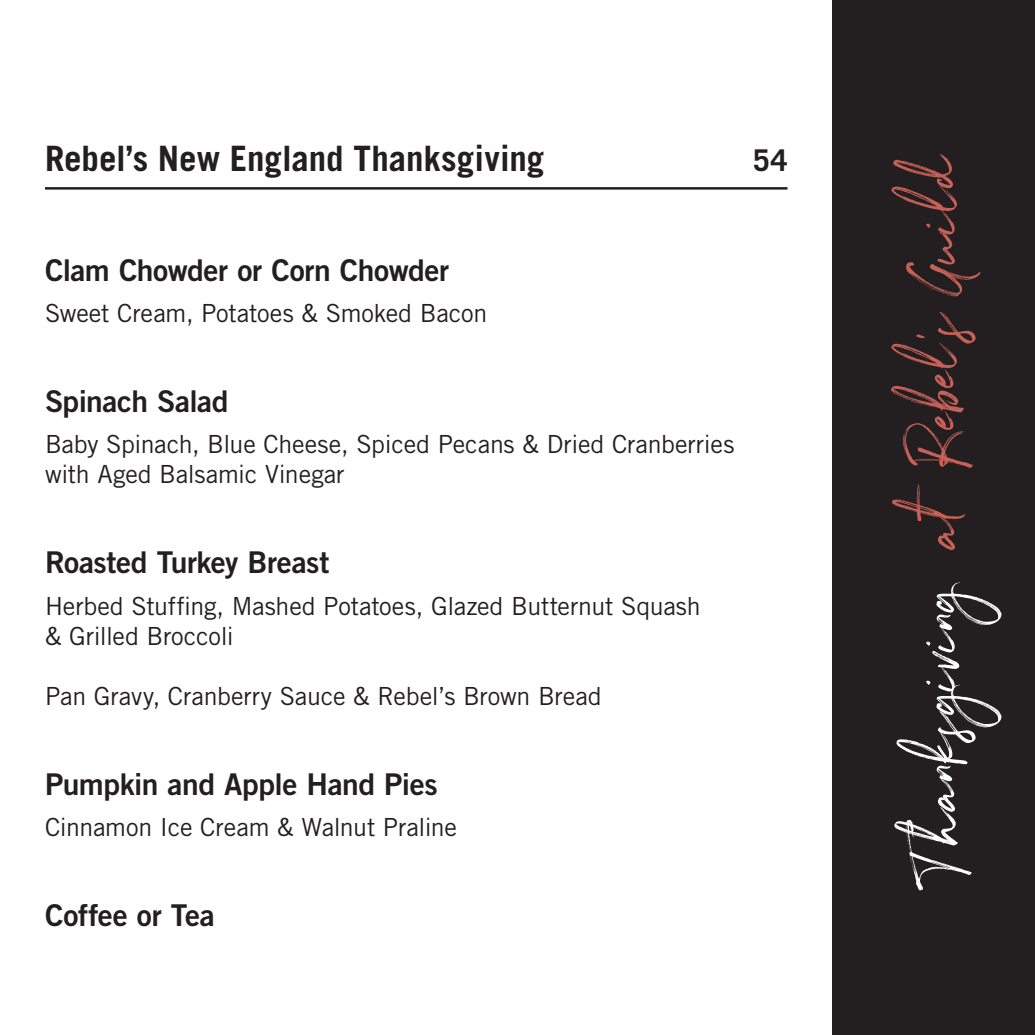
<style>
.page{position:relative;width:1035px;height:1035px;background:#fff}
.page>*{position:absolute;margin:0;border:0;box-sizing:border-box;transform-origin:0 0}
.t1{font:75px "Northwell";color:#c76158}
.t2{font:700 35px "Trade Gothic LT Std";color:#231f20}
.t3{font:30px "Trade Gothic LT Std Bd 2";letter-spacing:-.015em;color:#231f20}
.t4{font:700 30px "Trade Gothic LT Std";color:#231f20}
.t5{font:25px/30px "Trade Gothic LT Std";letter-spacing:-.01em;color:#231f20}
.s1{color:#fff}
</style>
<div class="page">
<div style="left:832px;top:0;width:203px;height:1035px;background:#231f20"></div>
<hr style="left:45px;top:187px;width:743px;height:3px;background:#231f20">
<p class="t2" style="left:45px;top:137px;width:501px">Rebel’s New England Thanksgiving</p>
<p class="t4" style="left:753px;top:142px;width:36px">54</p>
<p class="t3" style="left:45px;top:252px;width:406px">Clam Chowder or Corn Chowder</p>
<p class="t5" style="left:45px;top:298px;width:444px">Sweet Cream, Potatoes &amp; Smoked Bacon</p>
<p class="t3" style="left:45px;top:383px;width:185px">Spinach Salad</p>
<p class="t5" style="left:45px;top:429px;width:691px">Baby Spinach, Blue Cheese, Spiced Pecans &amp; Dried Cranberries with Aged Balsamic Vinegar</p>
<p class="t3" style="left:45px;top:544px;width:286px">Roasted Turkey Breast</p>
<p class="t5" style="left:45px;top:590px;width:657px">Herbed Stuffing, Mashed Potatoes, Glazed Butternut Squash &amp; Grilled Broccoli</p>
<p class="t5" style="left:45px;top:680px;width:558px">Pan Gravy, Cranberry Sauce &amp; Rebel’s Brown Bread</p>
<p class="t3" style="left:45px;top:765px;width:394px">Pumpkin and Apple Hand Pies</p>
<p class="t5" style="left:45px;top:812px;width:414px">Cinnamon Ice Cream &amp; Walnut Praline</p>
<p class="t3" style="left:45px;top:897px;width:171px">Coffee or Tea</p>
<p class="t1" style="left:884px;top:879px;width:729px;rotate:-90deg"><span class="s1">Thanksgiving</span> at Rebel’s Guild</p>
</div>
